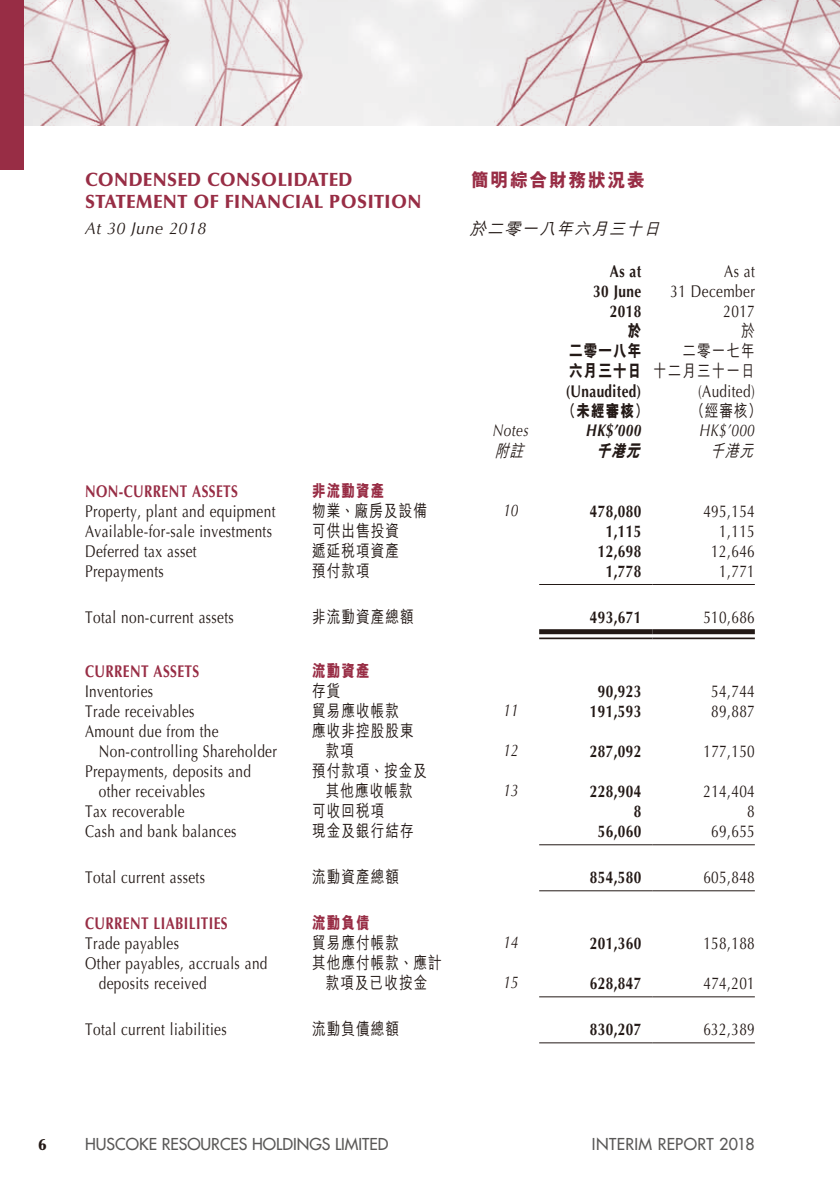
<style>
.page{position:relative;width:840px;height:1191px;background:#fff}
.page>*{position:absolute;margin:0;border:0;box-sizing:border-box;transform-origin:0 0}
.t1{font:900 19px/22px "Optima LT Std";letter-spacing:.025em;color:#982d45;scale:.95 1}
.t2{font:800 19px "M Hei HK";letter-spacing:.08em;color:#982d45;scale:.95 1}
.t3{font:17px/20px "Optima LT Std";letter-spacing:.03em;color:#231916;scale:.8 1}
.t4{font:500 17px/20px "M Hei HK";letter-spacing:.08em;color:#231916;text-align:center;scale:.8 1}
.t5{font:700 17px "Optima LT Std";letter-spacing:.03em;color:#231916;scale:.8 1}
.t6{font:700 17px "Optima LT Std";letter-spacing:.03em;color:#982d45;scale:.8 1}
.t7{font:italic 17px "Optima LT Std";letter-spacing:.03em;color:#231916;scale:.8 1}
.t8{font:800 17px/20px "M Hei HK";letter-spacing:.08em;color:#231916;text-align:justify;scale:.8 1}
.t9{font:800 17px "M Hei HK";letter-spacing:.08em;color:#982d45;scale:.8 1}
.t10{font:italic 17px "Optima LT Std";letter-spacing:.03em;color:#231916;scale:.95 1}
.t11{font:italic 500 17px "M Hei HK";color:#231916;scale:.95 1}
.t12{font:italic 700 17px "Optima LT Std";color:#231916;scale:.8 1}
.t13{font:italic 500 17px "M Hei HK";color:#231916;scale:.8 1}
.t14{font:italic 800 17px "M Hei HK";color:#231916;scale:.8 1}
.t15{font:500 16px "Futura Std";color:#595857}
.t16{font:500 16px "Futura Std";letter-spacing:.02em;color:#595857}
.t17{font:900 16px "Optima LT Std";color:#231916}
</style>
<div class="page">
<img style="left:24px;top:0;width:815px;height:125px">
<div style="left:0;top:0;width:24px;height:170px;background:#982d45"></div>
<hr style="left:539px;top:584px;width:113px;height:1px;background:#231916">
<hr style="left:652px;top:584px;width:102px;height:1px;background:#231916">
<div style="left:539px;top:629px;width:113px;height:5px;background:#231916"></div>
<hr style="left:539px;top:637px;width:113px;height:2px;background:#231916">
<div style="left:652px;top:629px;width:102px;height:5px;background:#231916"></div>
<hr style="left:652px;top:637px;width:102px;height:2px;background:#231916">
<hr style="left:539px;top:844px;width:113px;height:1px;background:#231916">
<hr style="left:652px;top:844px;width:102px;height:1px;background:#231916">
<hr style="left:539px;top:890px;width:113px;height:1px;background:#231916">
<hr style="left:652px;top:890px;width:102px;height:1px;background:#231916">
<hr style="left:539px;top:996px;width:113px;height:1px;background:#231916">
<hr style="left:652px;top:996px;width:102px;height:1px;background:#231916">
<hr style="left:539px;top:1042px;width:113px;height:1px;background:#231916">
<hr style="left:652px;top:1042px;width:102px;height:1px;background:#231916">
<p class="t1" style="left:85px;top:169px;width:355px">CONDENSED CONSOLIDATED<br>STATEMENT OF FINANCIAL POSITION</p>
<p class="t10" style="left:85px;top:218px;width:129px">At 30 June 2018</p>
<p class="t2" style="left:471px;top:167px;width:184px">簡明綜合財務狀況表</p>
<p class="t11" style="left:469px;top:216px;width:208px">於二零一八年六月三十日</p>
<p class="t5" style="left:609px;top:261px;width:41px">As at</p>
<p class="t3" style="left:723px;top:261px;width:40px">As at</p>
<p class="t5" style="left:593px;top:281px;width:62px">30 June</p>
<p class="t3" style="left:670px;top:281px;width:107px">31 December</p>
<p class="t5" style="left:609px;top:301px;width:41px">2018</p>
<p class="t3" style="left:723px;top:301px;width:41px">2017</p>
<p class="t8" style="left:568px;top:320px;width:92px;text-indent:59px">於二零一八年六月三十日</p>
<p class="t4" style="left:652px;top:319px;width:128px;text-align:right">於<br>二零一七年<br>十二月三十一日</p>
<p class="t5" style="left:565px;top:381px;width:96px">(Unaudited)</p>
<p class="t3" style="left:697px;top:381px;width:72px">(Audited)</p>
<p class="t8" style="left:562px;top:400px;width:108px">（未經審核）</p>
<p class="t4" style="left:690px;top:399px;width:90px">（經審核）</p>
<p class="t7" style="left:492px;top:420px;width:46px">Notes</p>
<p class="t12" style="left:585px;top:420px;width:71px">HK$’000</p>
<p class="t7" style="left:699px;top:420px;width:71px">HK$’000</p>
<p class="t13" style="left:494px;top:438px;width:44px">附註</p>
<p class="t14" style="left:596px;top:439px;width:63px">千港元</p>
<p class="t13" style="left:709px;top:438px;width:63px">千港元</p>
<p class="t6" style="left:85px;top:481px;width:192px">NON-CURRENT ASSETS</p>
<p class="t9" style="left:312px;top:479px;width:92px">非流動資產</p>
<p class="t3" style="left:85px;top:501px;width:239px">Property, plant and equipment</p>
<p class="t4" style="left:312px;top:499px;width:145px">物業、廠房及設備</p>
<p class="t7" style="left:502px;top:500px;width:21px">10</p>
<p class="t5" style="left:589px;top:501px;width:66px">478,080</p>
<p class="t3" style="left:703px;top:501px;width:66px">495,154</p>
<p class="t3" style="left:85px;top:521px;width:235px">Available-for-sale investments</p>
<p class="t4" style="left:312px;top:519px;width:110px">可供出售投資</p>
<p class="t5" style="left:605px;top:521px;width:46px">1,115</p>
<p class="t3" style="left:718px;top:521px;width:46px">1,115</p>
<p class="t3" style="left:85px;top:541px;width:141px">Deferred tax asset</p>
<p class="t4" style="left:312px;top:539px;width:110px">遞延稅項資產</p>
<p class="t5" style="left:597px;top:541px;width:56px">12,698</p>
<p class="t3" style="left:711px;top:541px;width:56px">12,646</p>
<p class="t3" style="left:85px;top:561px;width:100px">Prepayments</p>
<p class="t4" style="left:312px;top:559px;width:73px">預付款項</p>
<p class="t5" style="left:605px;top:561px;width:46px">1,778</p>
<p class="t3" style="left:718px;top:561px;width:46px">1,771</p>
<p class="t3" style="left:85px;top:607px;width:187px">Total non-current assets</p>
<p class="t4" style="left:312px;top:605px;width:128px">非流動資產總額</p>
<p class="t5" style="left:589px;top:607px;width:66px">493,671</p>
<p class="t3" style="left:703px;top:607px;width:66px">510,686</p>
<p class="t6" style="left:85px;top:661px;width:144px">CURRENT ASSETS</p>
<p class="t9" style="left:312px;top:659px;width:73px">流動資產</p>
<p class="t3" style="left:85px;top:681px;width:87px">Inventories</p>
<p class="t4" style="left:312px;top:679px;width:37px">存貨</p>
<p class="t5" style="left:597px;top:681px;width:56px">90,923</p>
<p class="t3" style="left:711px;top:681px;width:56px">54,744</p>
<p class="t3" style="left:85px;top:701px;width:138px">Trade receivables</p>
<p class="t4" style="left:312px;top:699px;width:110px">貿易應收帳款</p>
<p class="t7" style="left:502px;top:700px;width:21px">11</p>
<p class="t5" style="left:589px;top:701px;width:66px">191,593</p>
<p class="t3" style="left:711px;top:701px;width:56px">89,887</p>
<p class="t3" style="left:99px;top:721px;width:224px;text-indent:-14px">Amount due from the<br>Non-controlling Shareholder</p>
<p class="t4" style="left:325px;top:719px;width:111px;text-align:left;text-indent:-14px">應收非控股股東款項</p>
<p class="t7" style="left:502px;top:740px;width:21px">12</p>
<p class="t5" style="left:589px;top:741px;width:66px">287,092</p>
<p class="t3" style="left:703px;top:741px;width:66px">177,150</p>
<p class="t3" style="left:99px;top:761px;width:191px;text-indent:-14px">Prepayments, deposits and other receivables</p>
<p class="t4" style="left:312px;top:759px;width:145px">預付款項、按金及其他應收帳款</p>
<p class="t7" style="left:502px;top:780px;width:21px">13</p>
<p class="t5" style="left:589px;top:781px;width:66px">228,904</p>
<p class="t3" style="left:703px;top:781px;width:66px">214,404</p>
<p class="t3" style="left:85px;top:801px;width:126px">Tax recoverable</p>
<p class="t4" style="left:312px;top:799px;width:92px">可收回稅項</p>
<p class="t5" style="left:633px;top:801px;width:11px">8</p>
<p class="t3" style="left:746px;top:801px;width:11px">8</p>
<p class="t3" style="left:85px;top:821px;width:191px">Cash and bank balances</p>
<p class="t4" style="left:312px;top:819px;width:128px">現金及銀行結存</p>
<p class="t5" style="left:597px;top:821px;width:56px">56,060</p>
<p class="t3" style="left:711px;top:821px;width:56px">69,655</p>
<p class="t3" style="left:85px;top:867px;width:151px">Total current assets</p>
<p class="t4" style="left:312px;top:865px;width:110px">流動資產總額</p>
<p class="t5" style="left:589px;top:867px;width:66px">854,580</p>
<p class="t3" style="left:703px;top:867px;width:66px">605,848</p>
<p class="t6" style="left:85px;top:913px;width:180px">CURRENT LIABILITIES</p>
<p class="t9" style="left:312px;top:911px;width:73px">流動負債</p>
<p class="t3" style="left:85px;top:933px;width:119px">Trade payables</p>
<p class="t4" style="left:312px;top:931px;width:110px">貿易應付帳款</p>
<p class="t7" style="left:502px;top:932px;width:21px">14</p>
<p class="t5" style="left:589px;top:933px;width:66px">201,360</p>
<p class="t3" style="left:703px;top:933px;width:66px">158,188</p>
<p class="t3" style="left:99px;top:953px;width:212px;text-indent:-14px">Other payables, accruals and deposits received</p>
<p class="t4" style="left:312px;top:951px;width:163px">其他應付帳款、應計款項及已收按金</p>
<p class="t7" style="left:502px;top:972px;width:21px">15</p>
<p class="t5" style="left:589px;top:973px;width:66px">628,847</p>
<p class="t3" style="left:703px;top:973px;width:66px">474,201</p>
<p class="t3" style="left:85px;top:1019px;width:178px">Total current liabilities</p>
<p class="t4" style="left:312px;top:1017px;width:110px">流動負債總額</p>
<p class="t5" style="left:589px;top:1019px;width:66px">830,207</p>
<p class="t3" style="left:703px;top:1019px;width:66px">632,389</p>
<p class="t17" style="left:39px;top:1135px;width:9px">6</p>
<p class="t15" style="left:85px;top:1134px;width:305px">HUSCOKE RESOURCES HOLDINGS LIMITED</p>
<p class="t16" style="left:591px;top:1134px;width:164px">INTERIM REPORT 2018</p>
</div>
